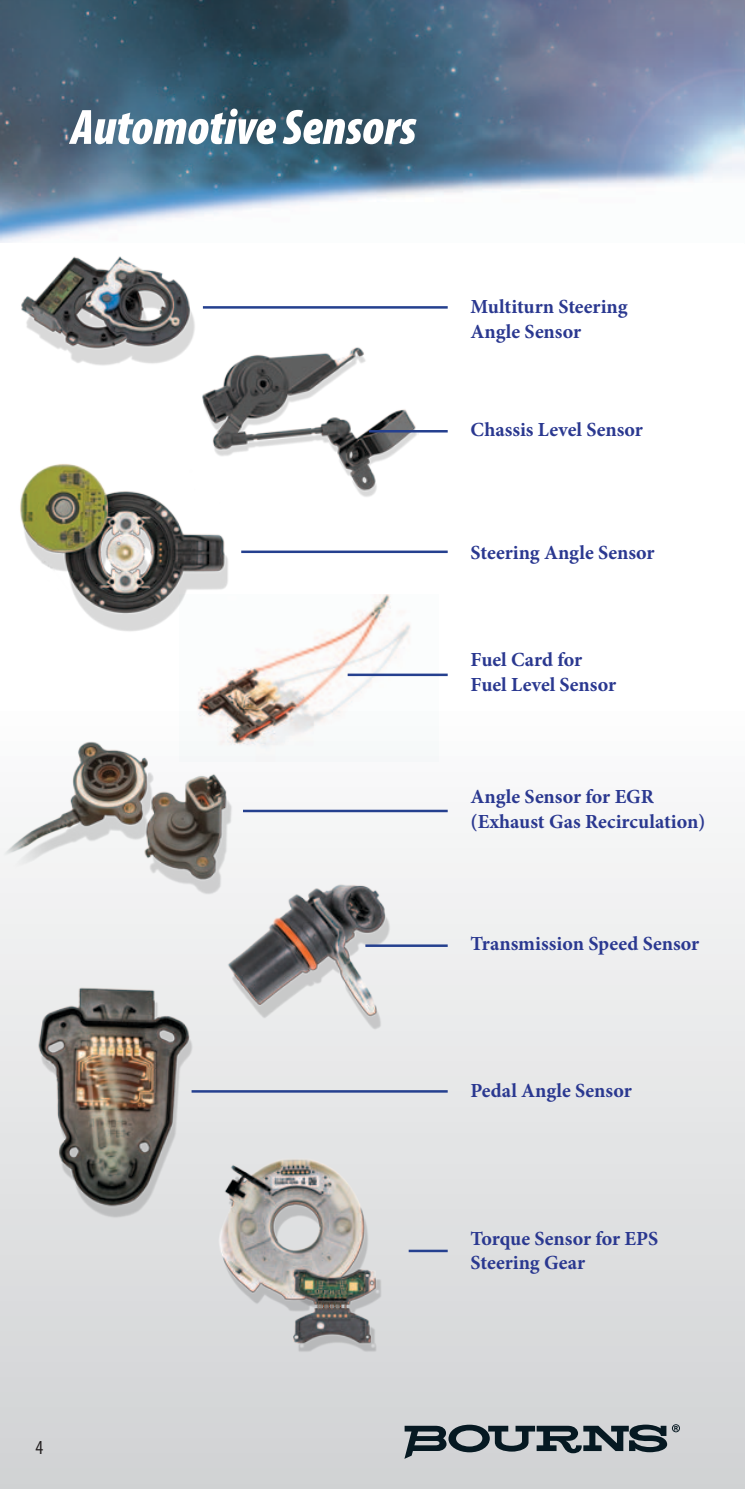
<style>
.page{position:relative;width:745px;height:1489px;background:#fff}
.page>*{position:absolute;margin:0;border:0;box-sizing:border-box;transform-origin:0 0}
.t1{font:italic 900 condensed 50px "Myriad Pro";color:#fff}
.t2{font:700 20px/24.5px "Minion Pro";color:#2a3890}
.t3{font:condensed 20px "Myriad Pro";color:#231f20}
</style>
<div class="page">
<div style="left:0;top:373px;width:744px;height:1115px;background:linear-gradient(to bottom,#fff,#d3d5d6)"></div>
<img style="left:0;top:0;width:745px;height:243px">
<img style="left:3px;top:728px;width:256px;height:170px">
<img style="left:180px;top:594px;width:258px;height:167px">
<img style="left:196px;top:347px;width:222px;height:156px">
<img style="left:0;top:256px;width:273px;height:122px">
<img style="left:8px;top:435px;width:227px;height:231px">
<img style="left:209px;top:872px;width:206px;height:165px">
<img style="left:31px;top:974px;width:164px;height:247px">
<img style="left:217px;top:1154px;width:195px;height:198px">
<hr style="left:203px;top:306px;width:244px;height:2px;background:#25408f">
<hr style="left:369px;top:430px;width:78px;height:2px;background:#25408f">
<hr style="left:347px;top:673px;width:100px;height:3px;background:#25408f">
<hr style="left:365px;top:944px;width:82px;height:2px;background:#25408f">
<hr style="left:408px;top:1249px;width:39px;height:3px;background:#25408f">
<hr style="left:243px;top:809px;width:204px;height:3px;background:#25408f">
<hr style="left:191px;top:1090px;width:256px;height:2px;background:#25408f">
<hr style="left:241px;top:550px;width:206px;height:3px;background:#25408f">
<svg style="left:404px;top:1423px;width:275px;height:35px;background:#7d868b"></svg>
<h1 class="t1" style="left:71px;top:95px;width:347px">Automotive Sensors</h1>
<p class="t2" style="left:470px;top:294px;width:158px">Multiturn Steering<br>Angle Sensor</p>
<p class="t2" style="left:470px;top:417px;width:174px">Chassis Level Sensor</p>
<p class="t2" style="left:470px;top:539px;width:185px">Steering Angle Sensor</p>
<p class="t2" style="left:470px;top:647px;width:147px">Fuel Card for<br>Fuel Level Sensor</p>
<p class="t2" style="left:470px;top:784px;width:236px">Angle Sensor for EGR (Exhaust Gas Recirculation)</p>
<p class="t2" style="left:470px;top:931px;width:230px">Transmission Speed Sensor</p>
<p class="t2" style="left:470px;top:1078px;width:163px">Pedal Angle Sensor</p>
<p class="t2" style="left:470px;top:1225px;width:189px">Torque Sensor for EPS<br>Steering Gear</p>
<p class="t3" style="left:35px;top:1434px;width:9px">4</p>
</div>
